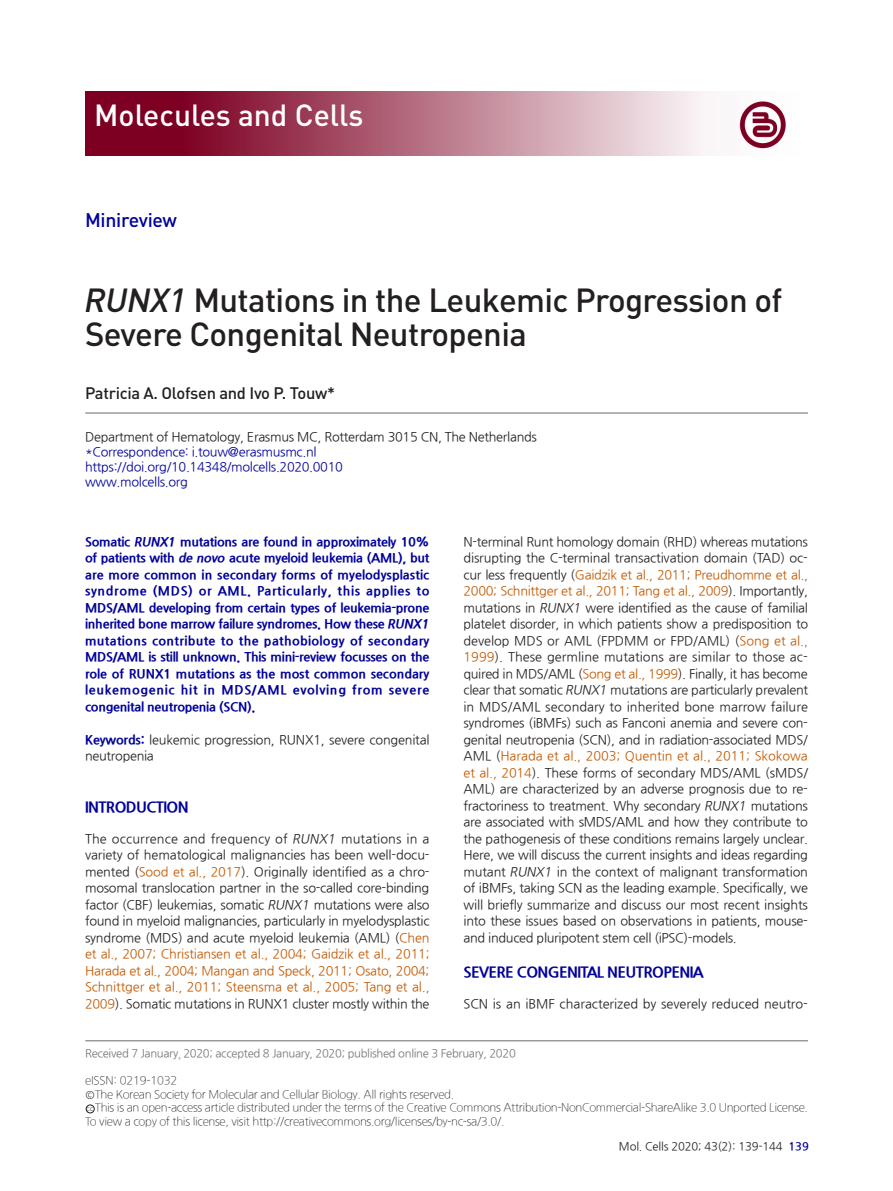
<style>
.page{position:relative;width:893px;height:1191px;background:#fff}
.page>*{position:absolute;margin:0;border:0;box-sizing:border-box;transform-origin:0 0}
._01-논문제목{font:500 33px/34.5px "DIN Pro";letter-spacing:-.02em;color:#231f20}
.t1{font:500 30.15px "DIN Pro";color:#fff}
.논문형식{font:500 19.5px "DIN Pro";letter-spacing:-.015em;color:#00009a}
._02-저자명{font:500 16.5px "DIN Pro";letter-spacing:-.02em;color:#231f20}
.서론{font:800 15px "Nanum Gothic";letter-spacing:-.04em;color:#00009a}
._08-본문-1{font:12.75px/16.5px "Nanum Gothic";letter-spacing:-.025em;color:#231f20;text-align:justify}
._05-초록{font:800 12.75px/16.5px "Nanum Gothic";letter-spacing:-.02em;color:#00009a}
._04-책임저자란{font:12.75px "Nanum Gothic";letter-spacing:-.025em;color:#00009a}
._03-소속{font:12.75px "Nanum Gothic";letter-spacing:-.025em;color:#231f20}
._06-키워드{font:12.75px/16.5px "Nanum Gothic";letter-spacing:-.015em;color:#231f20}
._08-본문-1-2{font:12.75px "Nanum Gothic";color:#231f20}
.t2{font:300 11.25px/13.5px "Nanum Gothic";letter-spacing:-.025em;color:#231f20}
._07-접수날짜{font:11.25px "Nanum Gothic";letter-spacing:-.025em;color:#777}
.t3{font:11.25px "Nanum Gothic";letter-spacing:-.015em;color:#231f20}
.s1{font-style:italic}
.s2{color:#c35900}
.s3{font-family:"Times New Roman"}
.s4{font-family:"DIN Pro"}
.s5{font-family:"DIN Pro";font-size:7.5px}
.s6{font-weight:800;color:#00009a}
.s7{font-weight:700;color:#00009a}
</style>
<div class="page">
<img style="left:85px;top:91px;width:701px;height:65px">
<hr style="left:86px;top:412px;width:722px;height:1px;background:#7f7f7f">
<hr style="left:86px;top:1040px;width:722px;height:1px;background:#7f7f7f">
<div style="left:86px;top:1104px;width:9px;height:9px;border:1px solid #231f20;border-radius:50%"></div>
<p class="t1" style="left:94px;top:94px;width:271px">Molecules and Cells</p>
<p class="논문형식" style="left:85px;top:207px;width:94px">Minireview</p>
<p class="_01-논문제목" style="left:83px;top:281px;width:701px"><span class="s1">RUNX1</span> Mutations in the Leukemic Progression of<br>Severe Congenital Neutropenia</p>
<p class="_02-저자명" style="left:85px;top:381px;width:252px">Patricia A. Olofsen and Ivo P. Touw*</p>
<p class="_03-소속" style="left:85px;top:431px;width:453px">Department of Hematology, Erasmus MC, Rotterdam 3015 CN, The Netherlands</p>
<p class="_04-책임저자란" style="left:85px;top:446px;width:233px">*Correspondence: i.touw@erasmusmc.nl</p>
<p class="_04-책임저자란" style="left:85px;top:461px;width:259px">https://doi.org/10.14348/molcells.2020.0010</p>
<p class="_04-책임저자란" style="left:85px;top:476px;width:104px">www.molcells.org</p>
<p class="_08-본문-1" style="left:463px;top:533px;width:346px">N-terminal Runt homology domain (RHD) whereas mutations disrupting the C-terminal transactivation domain (TAD) oc&shy;cur less frequently (<span class="s2">Gaidzik et al., 2011; Preudhomme et al., 2000; Schnittger et al., 2011; Tang et al., 2009</span>). Importantly, mutations in <span class="s1">RUNX1</span> were identified as the cause of familial platelet disorder, in which patients show a predisposition to develop MDS or AML (FPDMM or FPD/AML) (<span class="s2">Song et al., 1999</span>). These germline mutations are similar to those ac&shy;quired in MDS/AML (<span class="s2">Song et al., 1999</span>). Finally, it has become clear that somatic <span class="s1">RUNX1</span> mutations are particularly prevalent in MDS/AML secondary to inherited bone marrow failure syndromes (iBMFs) such as Fanconi anemia and severe con&shy;genital neutropenia (SCN), and in radiation-associated MDS/ AML (<span class="s2">Harada et al., 2003; Quentin et al., 2011; Skokowa et al., 2014</span>). These forms of secondary MDS/AML (sMDS/ AML) are characterized by an adverse prognosis due to re&shy;fractoriness to treatment. Why secondary <span class="s1">RUNX1</span> mutations are associated with sMDS/AML and how they contribute to the pathogenesis of these conditions remains largely unclear.<br>Here, we will discuss the current insights and ideas regarding mutant <span class="s1">RUNX1</span> in the context of malignant transformation of iBMFs, taking SCN as the leading example. Specifically, we will briefly summarize and discuss our most recent insights into these issues based on observations in patients, mouse&shy;and induced pluripotent stem cell (iPSC)-models.</p>
<p class="서론" style="left:463px;top:963px;width:242px">SEVERE CONGENITAL NEUTROPENIA</p>
<p class="_08-본문-1-2" style="left:463px;top:997px;width:346px">SCN is an iBMF characterized by severely reduced neutro-</p>
<p class="_07-접수날짜" style="left:85px;top:1048px;width:432px">Received 7 January<span class="s3">,</span> 2020; accepted 8 January, 2020; published online 3 February, 2020</p>
<p class="t2" style="left:85px;top:1074px;width:94px">eISSN: 0219-1032</p>
<p class="t2" style="left:85px;top:1087px;width:371px"><span class="s4">©</span>The Korean Society for Molecular and Cellular Biology. All rights reserved.</p>
<p class="t2" style="left:85px;top:1101px;width:724px"><span class="s5">cc</span> This is an open-access article distributed under the terms of the Creative Commons Attribution-NonCommercial-ShareAlike 3.0 Unported License.<br>To view a copy of this license, visit http://creativecommons.org/licenses/by-nc-sa/3.0/.</p>
<p class="_05-초록" style="left:85px;top:533px;width:348px">Somatic <span class="s1">RUNX1</span> mutations are found in approximately 10% of patients with <span class="s1">de novo</span> acute myeloid leukemia (AML), but are more common in secondary forms of myelodysplastic syndrome (MDS) or AML. Particularly, this applies to MDS/AML developing from certain types of leukemia-prone inherited bone marrow failure syndromes. How these <span class="s1">RUNX1 </span>mutations contribute to the pathobiology of secondary MDS/AML is still unknown. This mini-review focusses on the role of RUNX1 mutations as the most common secondary leukemogenic hit in MDS/AML evolving from severe congenital neutropenia (SCN).</p>
<p class="_06-키워드" style="left:85px;top:731px;width:346px"><span class="s6">Keywords:</span> leukemic progression, RUNX1, severe congenital neutropenia</p>
<p class="서론" style="left:85px;top:798px;width:105px">INTRODUCTION</p>
<p class="_08-본문-1" style="left:85px;top:830px;width:346px">The occurrence and frequency of <span class="s1">RUNX1</span> mutations in a variety of hematological malignancies has been well-docu&shy;mented (<span class="s2">Sood et al., 2017</span>). Originally identified as a chro&shy;mosomal translocation partner in the so-called core-binding factor (CBF) leukemias, somatic <span class="s1">RUNX1</span> mutations were also found in myeloid malignancies, particularly in myelodysplastic syndrome (MDS) and acute myeloid leukemia (AML) (<span class="s2">Chen et al., 2007; Christiansen et al., 2004; Gaidzik et al., 2011; Harada et al., 2004; Mangan and Speck, 2011; Osato, 2004; Schnittger et al., 2011; Steensma et al., 2005; Tang et al., 2009</span>). Somatic mutations in RUNX1 cluster mostly within the</p>
<p class="t3" style="left:619px;top:1140px;width:191px">Mol. Cells 2020; 43(2): 139-144 <span class="s7">139</span></p>
</div>
